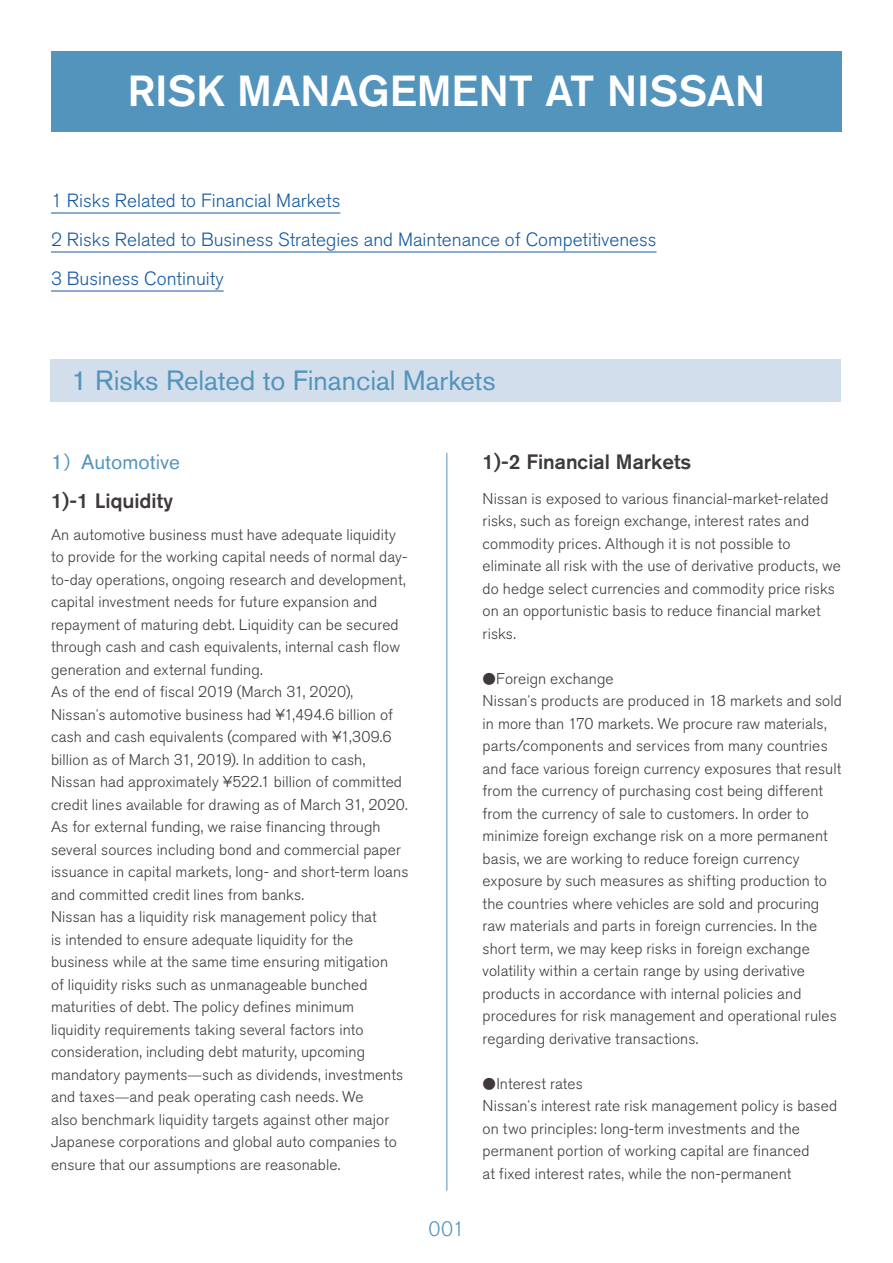
<style>
.page{position:relative;width:893px;height:1263px;background:#fff}
.page>*{position:absolute;margin:0;border:0;box-sizing:border-box;transform-origin:0 0}
.t1{font:500 43.05px "Nissan Pro";letter-spacing:-.005em;color:#fff}
.t2{font:27.6px "Nissan Pro";color:#5394bd}
.t3{font:500 20.7px "Nissan Pro";color:#3e3a39}
.t4{font:20.7px "Nissan Pro";color:#5394bd}
.t5{font:300 20.7px "Nissan Pro";color:#5394bd}
.t6{font:300 18.9px/39px "Nissan Pro";color:#15599f}
.t7{font:18px "Shin Go Pr 6 N";color:#5394bd}
.t8{font:300 15.45px/22.5px "Nissan Pro";letter-spacing:.005em;color:#3e3a39}
.t9{font:300 13.5px "Shin Go Pr 6 N";color:#3e3a39}
.s1{font-family:"Nissan Pro";font-size:20.7px}
.s2{font-family:"Shin Go Pr 6 N";font-size:13.5px}
</style>
<div class="page">
<hr style="left:446px;top:453px;width:1px;height:738px;background:#5394bd">
<div style="left:51px;top:51px;width:791px;height:81px;background:#5394bd"></div>
<hr style="left:51px;top:213px;width:289px;height:1px;background:#15599f">
<hr style="left:51px;top:252px;width:605px;height:1px;background:#15599f">
<hr style="left:51px;top:291px;width:173px;height:1px;background:#15599f">
<div style="left:50px;top:359px;width:791px;height:43px;background:#d2deec"></div>
<h1 class="t1" style="left:128px;top:63px;width:639px">RISK MANAGEMENT AT NISSAN</h1>
<p class="t6" style="left:51px;top:181px;width:607px">1 Risks Related to Financial Markets<br>2 Risks Related to Business Strategies and Maintenance of Competitiveness<br>3 Business Continuity</p>
<h2 class="t2" style="left:72px;top:362px;width:426px">1 Risks Related to Financial Markets</h2>
<p class="t7" style="left:51px;top:447px;width:32px">）<span class="s1">1</span></p>
<h3 class="t3" style="left:51px;top:487px;width:124px">)1 -1 Liquidity</h3>
<p class="t8" style="left:51px;top:523px;width:347px">An automotive business must have adequate liquidity</p>
<p class="t8" style="left:51px;top:568px;width:356px">to-day operations, ongoing research and development,</p>
<h3 class="t4" style="left:81px;top:448px;width:100px">Automotive</h3>
<p class="t8" style="left:51px;top:546px;width:358px">to provide for the working capital needs of normal day-</p>
<p class="t8" style="left:51px;top:591px;width:328px">capital investment needs for future expansion and</p>
<p class="t8" style="left:51px;top:613px;width:349px">repayment of maturing debt. Liquidity can be secured</p>
<p class="t8" style="left:51px;top:636px;width:350px">through cash and cash equivalents, internal cash flow</p>
<p class="t8" style="left:51px;top:658px;width:213px">generation and external funding.</p>
<p class="t8" style="left:51px;top:681px;width:304px">As of the end of fiscal 2019 (March 31, 2020 ,(</p>
<p class="t8" style="left:51px;top:703px;width:343px">Nissan<span class="s2">ʼ</span>s automotive business had ¥1,494.6 billion of</p>
<p class="t8" style="left:51px;top:726px;width:342px">cash and cash equivalents (compared with ¥1,309.6</p>
<p class="t8" style="left:51px;top:748px;width:316px">billion as of March 31, 2019 I n.) addition to cash,</p>
<p class="t8" style="left:51px;top:771px;width:353px">Nissan had approximately ¥522.1 billion of committed</p>
<p class="t8" style="left:51px;top:793px;width:358px">credit lines available for drawing as of March 31, 2020.</p>
<p class="t8" style="left:51px;top:816px;width:331px">As for external funding, we raise financing through</p>
<p class="t8" style="left:51px;top:838px;width:351px">several sources including bond and commercial paper</p>
<p class="t8" style="left:51px;top:861px;width:359px">issuance in capital markets, long- and short-term loans</p>
<p class="t8" style="left:51px;top:883px;width:255px">and committed credit lines from banks.</p>
<p class="t8" style="left:51px;top:906px;width:327px">Nissan has a liquidity risk management policy that</p>
<p class="t8" style="left:51px;top:928px;width:304px">is intended to ensure adequate liquidity for the</p>
<p class="t8" style="left:51px;top:951px;width:339px">business while at the same time ensuring mitigation</p>
<p class="t8" style="left:51px;top:973px;width:318px">of liquidity risks such as unmanageable bunched</p>
<p class="t8" style="left:51px;top:996px;width:305px">maturities of debt. The policy defines minimum</p>
<p class="t8" style="left:51px;top:1018px;width:314px">liquidity requirements taking several factors into</p>
<p class="t8" style="left:51px;top:1041px;width:316px">consideration, including debt maturity, upcoming</p>
<p class="t8" style="left:202px;top:1063px;width:203px">such as dividends, investments</p>
<p class="t8" style="left:130px;top:1063px;width:236px;text-indent:-78px">mandatory payments<br>and peak operating cash needs. We</p>
<p class="t9" style="left:188px;top:1064px;width:15px">̶</p>
<p class="t8" style="left:51px;top:1086px;width:347px">and taxes<br>also benchmark liquidity targets against other major Japanese corporations and global auto companies to ensure that our assumptions are reasonable.</p>
<p class="t9" style="left:115px;top:1086px;width:15px">̶</p>
<h3 class="t5" style="left:428px;top:1215px;width:38px">001</h3>
<h3 class="t3" style="left:483px;top:448px;width:210px">)1 -2 Financial Markets</h3>
<p class="t8" style="left:483px;top:487px;width:360px">Nissan is exposed to various financial-market-related risks, such as foreign exchange, interest rates and commodity prices. Although isit not possible to eliminate all risk with the use of derivative products, we do hedge select currencies and commodity price risks on an opportunistic basis to reduce financial market risks.</p>
<p class="t8" style="left:496px;top:667px;width:119px">Foreign exchange</p>
<p class="t9" style="left:483px;top:668px;width:15px">●</p>
<p class="t8" style="left:483px;top:690px;width:361px">Nissan<span class="s2">ʼ</span>s products are produced in 18 markets and sold in more than 170 markets. We procure raw materials, parts/components and services from many countries and face various foreign currency exposures that result from the currency of purchasing cost being different from the currency of sale to customers In. order to minimize foreign exchange risk on a more permanent basis, we are working to reduce foreign currency exposure by such measures as shifting production to the countries where vehicles are sold and procuring raw materials and parts in foreign currencies In. the short term, we may keep risks in foreign exchange volatility within a certain range by using derivative products in accordance with internal policies and procedures for risk management and operational rules regarding derivative transactions.</p>
<p class="t8" style="left:496px;top:1072px;width:88px">Interest rates</p>
<p class="t9" style="left:483px;top:1073px;width:15px">●</p>
<p class="t8" style="left:483px;top:1095px;width:356px">Nissan<span class="s2">ʼ</span>s interest rate risk management policy is based on two principles: long-term investments and the permanent portion of working capital are financed<br>at fixed interest rates, while the non-permanent</p>
</div>
